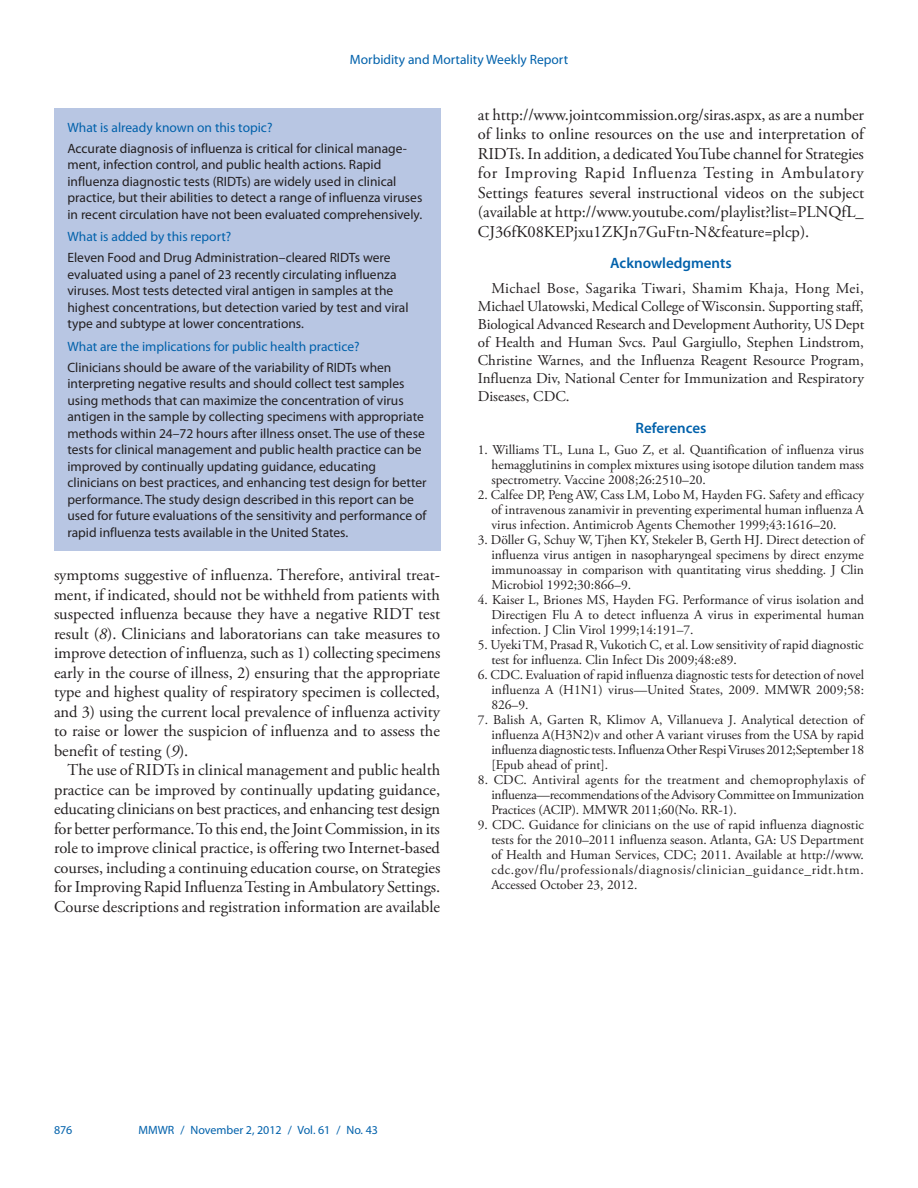
<style>
.page{position:relative;width:918px;height:1188px;background:#fff}
.page>*{position:absolute;margin:0;border:0;box-sizing:border-box;transform-origin:0 0}
.body_copy{font:16.5px/19.5px "Adobe Garamond Pro";color:#231f20;text-align:justify}
.acknowl_text{font:15px/18px "Adobe Garamond Pro";color:#231f20;text-align:justify}
.headline3{font:600 15px "Myriad Pro";color:#0161ab}
.reference_text_1-9{font:13.5px/15px "Adobe Garamond Pro";color:#231f20;text-align:justify}
.fb_answer{font:13.5px/16.5px "Myriad Pro";color:#231f20}
.fb_question{font:13.5px "Myriad Pro";color:#0161ab}
.t1{font:12px "Myriad Pro";color:#0161ab}
.s1{font-style:italic}
</style>
<div class="page">
<div style="left:54px;top:108px;width:386px;height:442px;background:#b8c6e3"></div>
<p class="fb_question" style="left:350px;top:51px;width:220px">Morbidity and Mortality Weekly Report</p>
<p class="fb_question" style="left:68px;top:119px;width:206px">What is already known on this topic?</p>
<p class="fb_answer" style="left:68px;top:140px;width:356px">Accurate diagnosis of influenza is critical for clinical manage&shy;ment, infection control, and public health actions. Rapid influenza diagnostic tests (RIDTs) are widely used in clinical practice, but their abilities to detect a range of influenza viruses in recent circulation have not been evaluated comprehensively.</p>
<p class="fb_question" style="left:68px;top:228px;width:165px">What is added by this report?</p>
<p class="fb_answer" style="left:68px;top:249px;width:343px">Eleven Food and Drug Administration–cleared RIDTs were evaluated using a panel of 23 recently circulating influenza viruses. Most tests detected viral antigen in samples at the highest concentrations, but detection varied by test and viral type and subtype at lower concentrations.</p>
<p class="fb_question" style="left:68px;top:338px;width:294px">What are the implications for public health practice?</p>
<p class="fb_answer" style="left:68px;top:359px;width:361px">Clinicians should be aware of the variability of RIDTs when interpreting negative results and should collect test samples using methods that can maximize the concentration of virus antigen in the sample by collecting specimens with appropriate methods within 24–72 hours after illness onset. The use of these tests for clinical management and public health practice can be improved by continually updating guidance, educating clinicians on best practices, and enhancing test design for better performance. The study design described in this report can be used for future evaluations of the sensitivity and performance of rapid influenza tests available in the United States.</p>
<p class="body_copy" style="left:54px;top:566px;width:388px">symptoms suggestive of influenza. Therefore, antiviral treat&shy;ment, if indicated, should not be withheld from patients with suspected influenza because they have a negative RIDT test result (<span class="s1">8</span>). Clinicians and laboratorians can take measures to improve detection of influenza, such as 1) collecting specimens early in the course of illness, 2) ensuring that the appropriate type and highest quality of respiratory specimen is collected, and 3) using the current local prevalence of influenza activity to raise or lower the suspicion of influenza and to assess the benefit of testing (<span class="s1">9</span>).</p>
<p class="body_copy" style="left:54px;top:761px;width:388px;text-indent:13px">The use of RIDTs in clinical management and public health practice can be improved by continually updating guidance, educating clinicians on best practices, and enhancing test design for better performance. To this end, the Joint Commission, in its role to improve clinical practice, is offering two Internet-based courses, including a continuing education course, on Strategies for Improving Rapid Influenza Testing in Ambulatory Settings.<br>Course descriptions and registration information are available</p>
<p class="body_copy" style="left:478px;top:106px;width:388px">at http://www.jointcommission.org/siras.aspx, as are a number of links to online resources on the use and interpretation of RIDTs. In addition, a dedicated YouTube channel for Strategies for Improving Rapid Influenza Testing in Ambulatory Settings features several instructional videos on the subject (available at http://www.youtube.com/playlist?list=PLNQfL_ CJ36fK08KEPjxu1ZKJn7GuFtn-N&amp;feature=plcp).</p>
<p class="headline3" style="left:610px;top:254px;width:123px">Acknowledgments</p>
<p class="acknowl_text" style="left:478px;top:280px;width:388px;text-indent:14px">Michael Bose, Sagarika Tiwari, Shamim Khaja, Hong Mei, Michael Ulatowski, Medical College of Wisconsin. Supporting staff, Biological Advanced Research and Development Authority, US Dept of Health and Human Svcs. Paul Gargiullo, Stephen Lindstrom, Christine Warnes, and the Influenza Reagent Resource Program, Influenza Div, National Center for Immunization and Respiratory Diseases, CDC.</p>
<p class="headline3" style="left:636px;top:418px;width:72px">References</p>
<p class="reference_text_1-9" style="left:491px;top:443px;width:374px;text-indent:-14px">1. Williams TL, Luna L, Guo Z, et al. Quantification of influenza virus hemagglutinins in complex mixtures using isotope dilution tandem mass spectrometry. Vaccine 2008;26:2510–20.</p>
<p class="reference_text_1-9" style="left:491px;top:488px;width:374px;text-indent:-14px">2. Calfee DP, Peng AW, Cass LM, Lobo M, Hayden FG. Safety and efficacy of intravenous zanamivir in preventing experimental human influenza A virus infection. Antimicrob Agents Chemother 1999;43:1616–20.</p>
<p class="reference_text_1-9" style="left:491px;top:533px;width:374px;text-indent:-14px">3. Döller G, Schuy W, Tjhen KY, Stekeler B, Gerth HJ. Direct detection of influenza virus antigen in nasopharyngeal specimens by direct enzyme immunoassay in comparison with quantitating virus shedding. J Clin Microbiol 1992;30:866–9.</p>
<p class="reference_text_1-9" style="left:491px;top:593px;width:374px;text-indent:-14px">4. Kaiser L, Briones MS, Hayden FG. Performance of virus isolation and Directigen Flu A to detect influenza A virus in experimental human infection. J Clin Virol 1999;14:191–7.</p>
<p class="reference_text_1-9" style="left:491px;top:638px;width:374px;text-indent:-14px">5. Uyeki TM, Prasad R, Vukotich C, et al. Low sensitivity of rapid diagnostic test for influenza. Clin Infect Dis 2009;48:e89.</p>
<p class="reference_text_1-9" style="left:491px;top:668px;width:374px;text-indent:-14px">6. CDC. Evaluation of rapid influenza diagnostic tests for detection of novel influenza A (H1N1) virus—United States, 2009. MMWR 2009;58:<br>826–9.</p>
<p class="reference_text_1-9" style="left:491px;top:713px;width:374px;text-indent:-14px">7. Balish A, Garten R, Klimov A, Villanueva J. Analytical detection of influenza A(H3N2)v and other A variant viruses from the USA by rapid influenza diagnostic tests. Influenza Other Respi Viruses 2012;September 18 [Epub ahead of print].</p>
<p class="reference_text_1-9" style="left:491px;top:773px;width:374px;text-indent:-14px">8. CDC. Antiviral agents for the treatment and chemoprophylaxis of influenza—recommendations of the Advisory Committee on Immunization Practices (ACIP). MMWR 2011;60(No. RR-1).</p>
<p class="reference_text_1-9" style="left:491px;top:818px;width:374px;text-indent:-14px">9. CDC. Guidance for clinicians on the use of rapid influenza diagnostic tests for the 2010–2011 influenza season. Atlanta, GA: US Department of Health and Human Services, CDC; 2011. Available at http://www. cdc.gov/flu/professionals/diagnosis/clinician_guidance_ridt.htm.<br>Accessed October 23, 2012.</p>
<p class="t1" style="left:54px;top:1123px;width:20px">876</p>
<p class="t1" style="left:139px;top:1123px;width:241px">MMWR / November 2, 2012 / Vol. 61 / No. 43</p>
</div>
